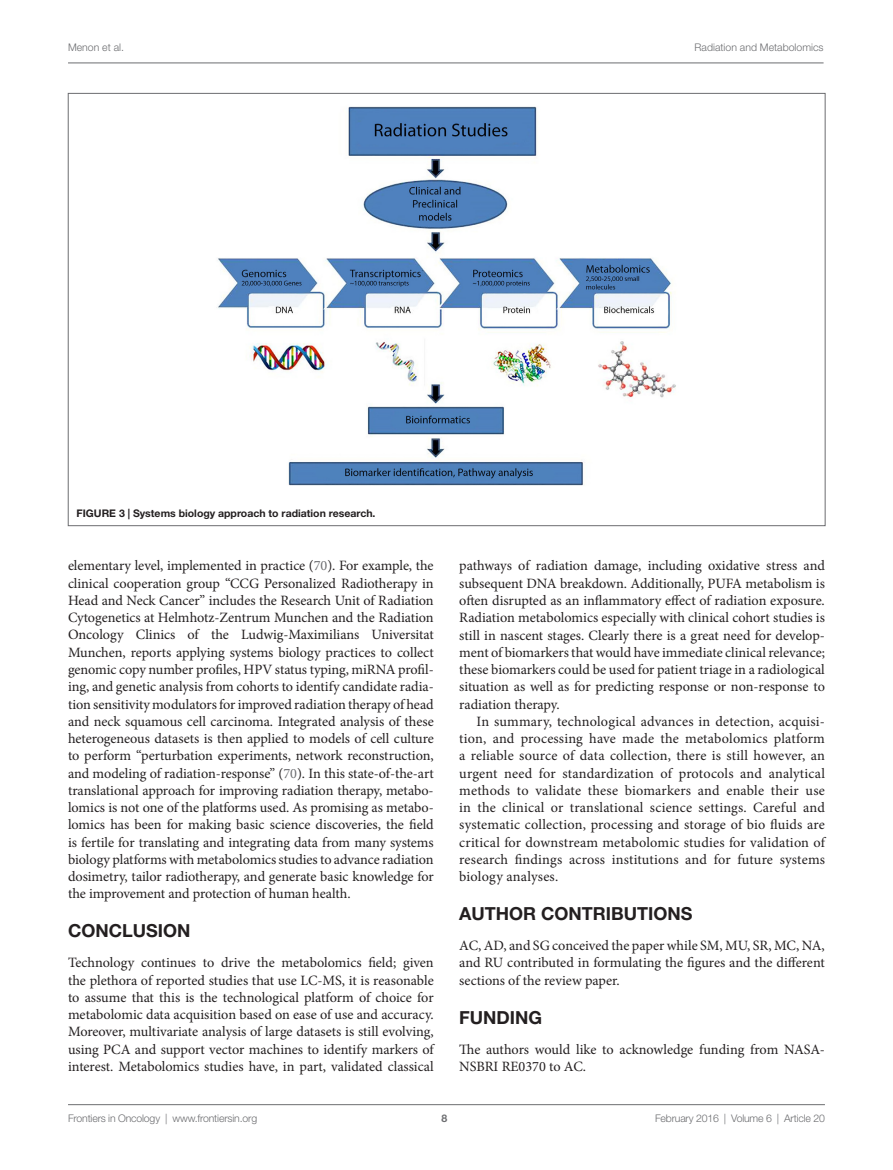
<style>
.page{position:relative;width:893px;height:1170px;background:#fff}
.page>*{position:absolute;margin:0;border:0;box-sizing:border-box;transform-origin:0 0}
.t1{font:700 18px "Helvetica Neue LT Std";color:#231f20}
.t2{font:14.25px/17.2px "Minion Pro";color:#231f20;text-align:justify}
.t3{font:300 10.5px "Helvetica Neue LT Std";letter-spacing:-.015em;color:#6c6d70}
.t4{font:700 10.5px "Helvetica Neue LT Std";color:#231f20}
.t5{font:700 10.5px "Helvetica Neue LT Std";color:#6c6d70}
.s1{color:#6c6d70}
</style>
<div class="page">
<img style="left:217px;top:106px;width:459px;height:380px">
<hr style="left:68px;top:1104px;width:757px;height:1px;background:#6c6d70">
<hr style="left:68px;top:63px;width:756px;height:1px;background:#6c6d70">
<p class="t3" style="left:68px;top:41px;width:58px">Menon et al.</p>
<p class="t3" style="left:695px;top:41px;width:130px">Radiation and Metabolomics</p>
<p class="t4" style="left:77px;top:507px;width:300px">FIGURE 3 | Systems biology approach to radiation research.</p>
<p class="t2" style="left:68px;top:557px;width:367px">elementary level, implemented in practice (<span class="s1">70</span>). For example, the clinical cooperation group “CCG Personalized Radiotherapy in Head and Neck Cancer” includes the Research Unit of Radiation Cytogenetics at Helmhotz-Zentrum Munchen and the Radiation Oncology Clinics of the Ludwig-Maximilians Universitat Munchen, reports applying systems biology practices to collect genomic copy number profiles, HPV status typing, miRNA profil&shy;ing, and genetic analysis from cohorts to identify candidate radia&shy;tion sensitivity modulators for improved radiation therapy of head and neck squamous cell carcinoma. Integrated analysis of these heterogeneous datasets is then applied to models of cell culture to perform “perturbation experiments, network reconstruction, and modeling of radiation-response” (<span class="s1">70</span>). In this state-of-the-art translational approach for improving radiation therapy, metabo&shy;lomics is not one of the platforms used. As promising as metabo&shy;lomics has been for making basic science discoveries, the field is fertile for translating and integrating data from many systems biology platforms with metabolomics studies to advance radiation dosimetry, tailor radiotherapy, and generate basic knowledge for the improvement and protection of human health.</p>
<p class="t1" style="left:68px;top:919px;width:124px">CONCLUSION</p>
<p class="t2" style="left:68px;top:954px;width:367px">Technology continues to drive the metabolomics field; given the plethora of reported studies that use LC-MS, it is reasonable to assume that this is the technological platform of choice for metabolomic data acquisition based on ease of use and accuracy.<br>Moreover, multivariate analysis of large datasets is still evolving, using PCA and support vector machines to identify markers of interest. Metabolomics studies have, in part, validated classical</p>
<p class="t2" style="left:459px;top:557px;width:367px">pathways of radiation damage, including oxidative stress and subsequent DNA breakdown. Additionally, PUFA metabolism is often disrupted as an inflammatory effect of radiation exposure.<br>Radiation metabolomics especially with clinical cohort studies is still in nascent stages. Clearly there is a great need for develop&shy;ment of biomarkers that would have immediate clinical relevance; these biomarkers could be used for patient triage in a radiological situation as well as for predicting response or non-response to radiation therapy.</p>
<p class="t2" style="left:459px;top:712px;width:367px;text-indent:17px">In summary, technological advances in detection, acquisi&shy;tion, and processing have made the metabolomics platform a reliable source of data collection, there is still however, an urgent need for standardization of protocols and analytical methods to validate these biomarkers and enable their use in the clinical or translational science settings. Careful and systematic collection, processing and storage of bio fluids are critical for downstream metabolomic studies for validation of research findings across institutions and for future systems biology analyses.</p>
<p class="t1" style="left:459px;top:902px;width:235px">AUTHOR CONTRIBUTIONS</p>
<p class="t2" style="left:459px;top:936px;width:367px">AC, AD, and SG conceived the paper while SM, MU, SR, MC, NA, and RU contributed in formulating the figures and the different sections of the review paper.</p>
<p class="t1" style="left:459px;top:1005px;width:84px">FUNDING</p>
<p class="t2" style="left:459px;top:1040px;width:367px">The authors would like to acknowledge funding from NASA-<br>NSBRI RE0370 to AC.</p>
<p class="t3" style="left:68px;top:1111px;width:191px">Frontiers in Oncology | www.frontiersin.org</p>
<p class="t5" style="left:441px;top:1111px;width:7px">8</p>
<p class="t3" style="left:655px;top:1111px;width:171px">February 2016 | Volume 6 | Article 20</p>
</div>
